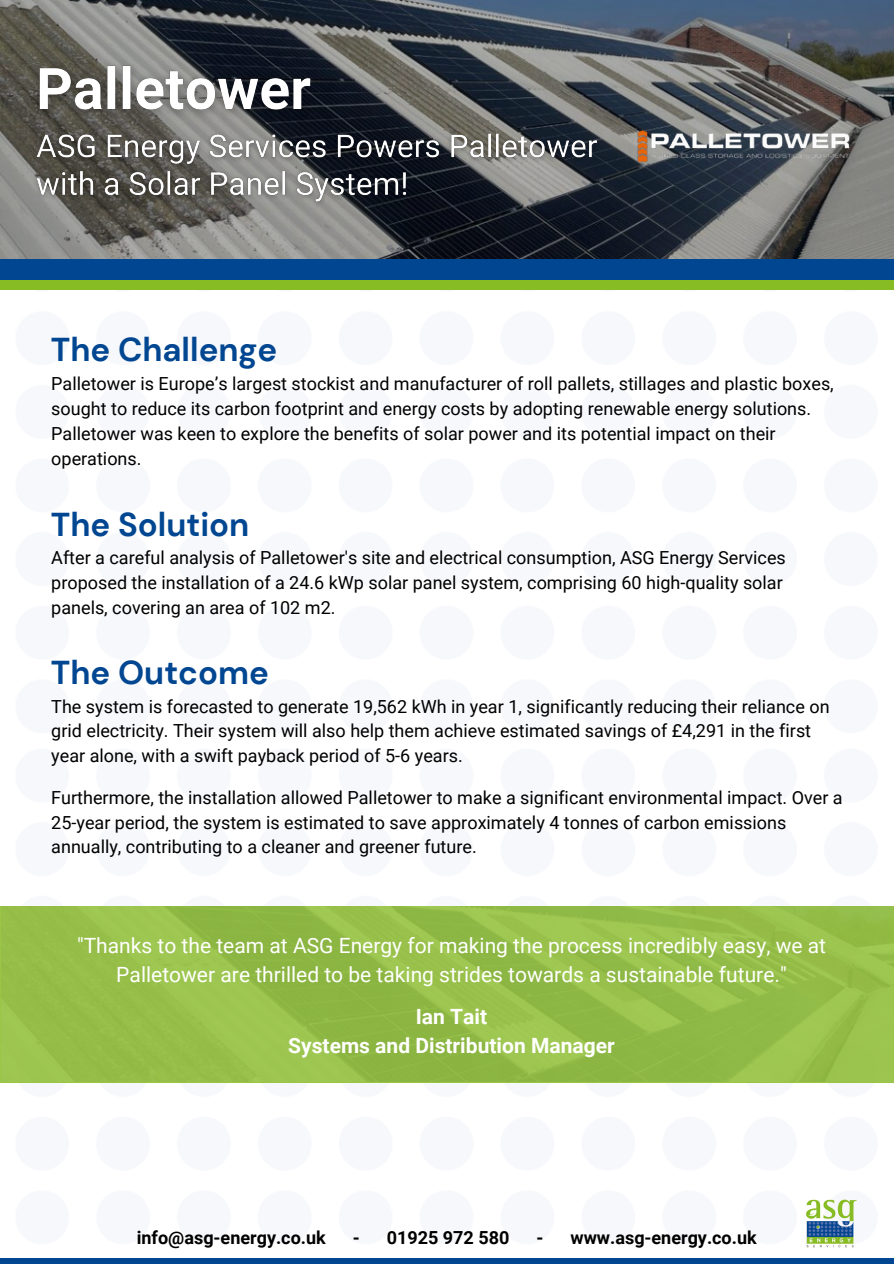
<style>
.page{position:relative;width:894px;height:1264px;background:#fff}
.page>*{position:absolute;margin:0;border:0;box-sizing:border-box;transform-origin:0 0}
.t1{font:700 33px "DM Sans";color:#014691}
.t2{font:21px/29.2px "Roboto";color:#fff;text-align:center}
.t3{font:700 21px "Roboto";color:#fff}
.t4{font:18px/24.8px "Roboto";color:#000}
.t5{font:700 18px "Roboto";color:#000}
</style>
<div class="page">
<svg style="left:0;top:0;width:893px;height:259px;background:#585c61"></svg>
<div style="left:0;top:1258px;width:893px;height:5px;background:#014691"></div>
<img style="left:806px;top:1199px;width:51px;height:49px">
<div style="left:0;top:259px;width:893px;height:21px;background:#014691"></div>
<div style="left:0;top:280px;width:893px;height:9px;background:#87bc24"></div>
<img style="left:623px;top:115px;width:249px;height:62px">
<img style="left:22px;top:43px;width:303px;height:97px">
<img style="left:29px;top:121px;width:577px;height:92px">
<img style="left:1px;top:906px;width:892px;height:175px">
<p class="t1" style="left:51px;top:328px;width:228px">The Challenge</p>
<p class="t4" style="left:51px;top:371px;width:783px">Palletower is Europe’s largest stockist and manufacturer of roll pallets, stillages and plastic boxes, sought to reduce its carbon footprint and energy costs by adopting renewable energy solutions.<br>Palletower was keen to explore the benefits of solar power and its potential impact on their operations.</p>
<p class="t1" style="left:51px;top:503px;width:200px">The Solution</p>
<p class="t4" style="left:51px;top:546px;width:735px">After a careful analysis of Palletower's site and electrical consumption, ASG Energy Services proposed the installation of a 24.6 kWp solar panel system, comprising 60 high-quality solar panels, covering an area of 102 m2.</p>
<p class="t1" style="left:51px;top:651px;width:219px">The Outcome</p>
<p class="t4" style="left:51px;top:694px;width:779px">The system is forecasted to generate 19,562 kWh in year 1, significantly reducing their reliance on grid electricity. Their system will also help them achieve estimated savings of £4,291 in the first year alone, with a swift payback period of 5-6 years.</p>
<p class="t4" style="left:51px;top:785px;width:792px">Furthermore, the installation allowed Palletower to make a significant environmental impact. Over a<br>25-year period, the system is estimated to save approximately 4 tonnes of carbon emissions annually, contributing to a cleaner and greener future.</p>
<p class="t2" style="left:77px;top:930px;width:750px">"Thanks to the team at ASG Energy for making the process incredibly easy, we at<br>Palletower are thrilled to be taking strides towards a sustainable future."</p>
<p class="t3" style="left:416px;top:1004px;width:73px">Ian Tait</p>
<p class="t3" style="left:288px;top:1033px;width:328px">Systems and Distribution Manager</p>
<p class="t5" style="left:137px;top:1227px;width:190px">info@asg-energy.co.uk</p>
<p class="t5" style="left:353px;top:1227px;width:158px">- 01925 972 580</p>
<p class="t5" style="left:536px;top:1227px;width:222px">- www.asg-energy.co.uk</p>
</div>
